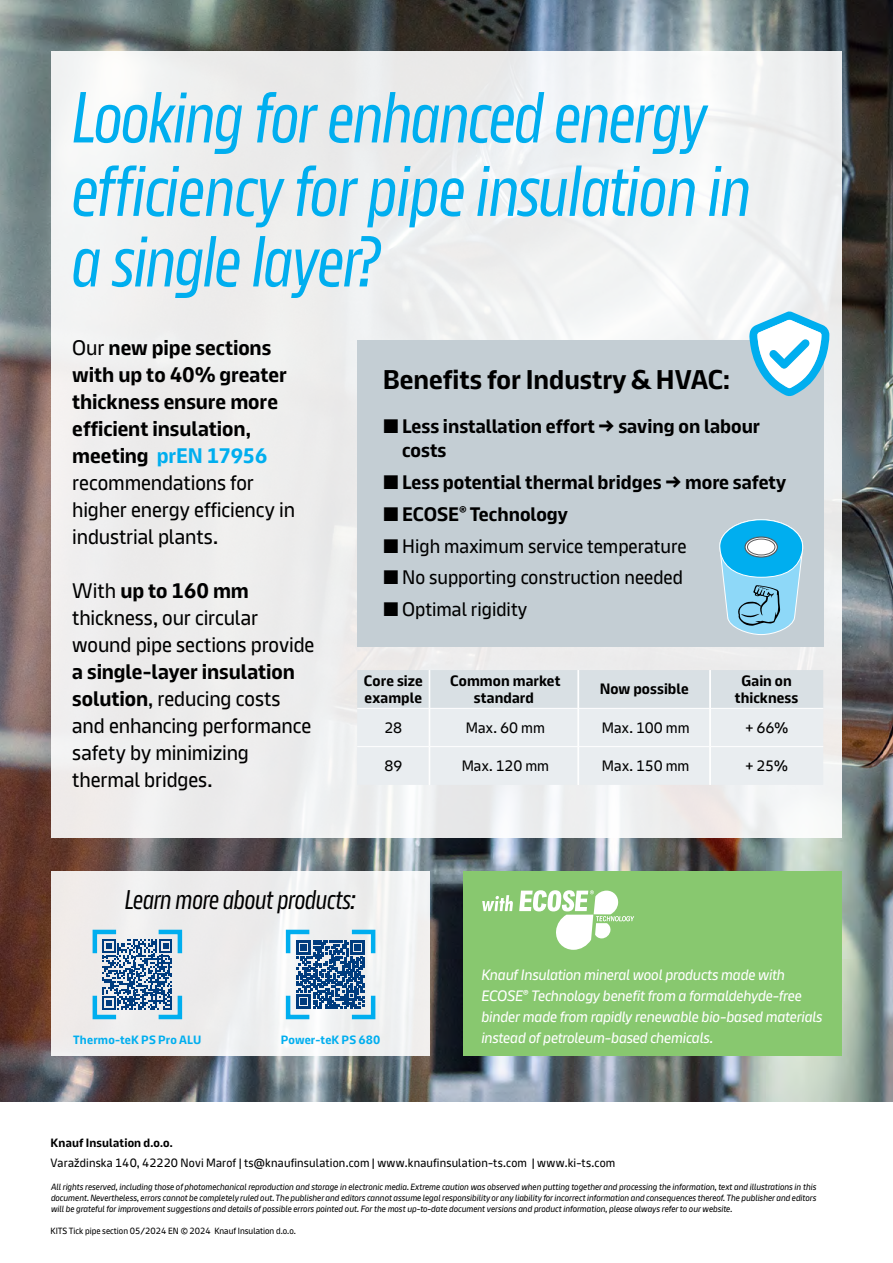
<style>
.page{position:relative;width:893px;height:1263px;background:#fff}
.page>*{position:absolute;margin:0;border:0;box-sizing:border-box;transform-origin:0 0}
.t1{font:72px/72px "Knauf Head";letter-spacing:-.015em;color:#00aeef}
.t2{font:700 27px "Knauf";color:#000}
.t3{font:27px "Knauf Head";letter-spacing:-.005em;color:#000}
.t4{font:21px/27px "Knauf";letter-spacing:-.005em;color:#000}
.t5{font:700 21px/27px "Knauf";letter-spacing:-.005em;color:#000}
.t6{font:700 19.5px/23.4px "Knauf";color:#000}
.t7{font:19.5px "Knauf";color:#000}
.t8{font:italic 15px/21px "Knauf";letter-spacing:-.01em;color:#fff}
.t9{font:700 15px/16.5px "Knauf";letter-spacing:.005em;color:#000;text-align:center}
.t10{font:15px "Knauf";color:#000}
.t11{font:12px "Knauf";letter-spacing:.015em;color:#000}
.t12{font:700 12px "Knauf";letter-spacing:.015em;color:#00aeef}
.t13{font:700 12px "Knauf";letter-spacing:.015em;color:#000}
.t14{font:italic 9px/10.8px "Knauf";color:#000;text-align:justify}
.t15{font:9px "Knauf";color:#000}
.s1{font-weight:400}
.s2{color:#00aeef}
.s3{font-weight:700}
</style>
<div class="page">
<img style="left:0;top:0;width:893px;height:1101px">
<div style="left:464px;top:871px;width:378px;height:185px;background:#88c86f"></div>
<div style="left:51px;top:51px;width:790px;height:787px;background:#eee"></div>
<svg style="left:357px;top:670px;width:466px;height:115px"></svg>
<hr style="left:429px;top:670px;width:1px;height:38px;background:#fff">
<hr style="left:430px;top:670px;width:1px;height:38px;background:#fff">
<hr style="left:578px;top:670px;width:1px;height:38px;background:#fff">
<hr style="left:710px;top:670px;width:1px;height:38px;background:#fff">
<hr style="left:429px;top:709px;width:1px;height:37px;background:#fff">
<hr style="left:430px;top:709px;width:1px;height:37px;background:#fff">
<hr style="left:578px;top:709px;width:1px;height:37px;background:#fff">
<hr style="left:710px;top:709px;width:1px;height:37px;background:#fff">
<hr style="left:429px;top:747px;width:1px;height:38px;background:#fff">
<hr style="left:430px;top:747px;width:1px;height:38px;background:#fff">
<hr style="left:578px;top:747px;width:1px;height:38px;background:#fff">
<hr style="left:710px;top:747px;width:1px;height:38px;background:#fff">
<hr style="left:357px;top:708px;width:72px;height:1px;background:#fff">
<hr style="left:429px;top:708px;width:149px;height:1px;background:#fff">
<hr style="left:578px;top:708px;width:132px;height:1px;background:#fff">
<hr style="left:710px;top:708px;width:113px;height:1px;background:#fff">
<hr style="left:357px;top:746px;width:72px;height:1px;background:#fff">
<hr style="left:429px;top:746px;width:149px;height:1px;background:#fff">
<hr style="left:578px;top:746px;width:132px;height:1px;background:#fff">
<hr style="left:710px;top:746px;width:113px;height:1px;background:#fff">
<div style="left:51px;top:871px;width:378px;height:185px;background:#eeeded"></div>
<svg style="left:284px;top:927px;width:92px;height:94px"></svg>
<svg style="left:92px;top:929px;width:91px;height:91px"></svg>
<div style="left:357px;top:340px;width:466px;height:306px;background:#c4ced4"></div>
<svg style="left:749px;top:311px;width:80px;height:85px"></svg>
<svg style="left:482px;top:895px;width:31px;height:16px"></svg>
<svg style="left:519px;top:890px;width:115px;height:60px"></svg>
<svg style="left:719px;top:519px;width:84px;height:116px"></svg>
<h1 class="t1" style="left:72px;top:81px;width:680px">Looking for enhanced energy efficiency for pipe insulation in a single layer?</h1>
<h3 class="t5" style="left:72px;top:334px;width:224px"><span class="s1">Our</span> new pipe sections with up to 40% greater thickness ensure more efficient insulation, meeting <span class="s2">prEN 17956 </span><span class="s1">recommendations for higher energy efficiency in industrial plants.</span></h3>
<h3 class="t4" style="left:72px;top:577px;width:244px">With <span class="s3">up to 160 mm </span>thickness, our circular wound pipe sections provide</h3>
<h3 class="t4" style="left:72px;top:658px;width:240px"><span class="s3">a single-layer insulation solution</span>, reducing costs and enhancing performance safety by minimizing thermal bridges.</h3>
<h2 class="t2" style="left:383px;top:365px;width:349px">Benefits for Industry &amp; HVAC:</h2>
<h3 class="t6" style="left:402px;top:415px;width:359px;text-indent:-20px">■ Less installation effort → saving on labour costs</h3>
<h3 class="t6" style="left:383px;top:470px;width:405px">■ Less potential thermal bridges → more safety</h3>
<h3 class="t6" style="left:383px;top:502px;width:187px">■ ECOSE<sup>®</sup> Technology</h3>
<h3 class="t7" style="left:383px;top:535px;width:305px"><span class="s3">■</span> High maximum service temperature</h3>
<h3 class="t7" style="left:383px;top:567px;width:302px"><span class="s3">■</span> No supporting construction needed</h3>
<h3 class="t7" style="left:383px;top:599px;width:146px"><span class="s3">■</span> Optimal rigidity</h3>
<h3 class="t9" style="left:364px;top:672px;width:60px;text-align:left">Core size example</h3>
<h3 class="t9" style="left:450px;top:672px;width:112px">Common market standard</h3>
<h3 class="t9" style="left:600px;top:681px;width:91px">Now possible</h3>
<h3 class="t9" style="left:735px;top:672px;width:65px">Gain on thickness</h3>
<h3 class="t10" style="left:384px;top:719px;width:19px">28</h3>
<h3 class="t10" style="left:466px;top:719px;width:81px">Max. 60 mm</h3>
<h3 class="t10" style="left:602px;top:719px;width:89px">Max. 100 mm</h3>
<h3 class="t10" style="left:745px;top:719px;width:44px">+ 66%</h3>
<h3 class="t10" style="left:384px;top:757px;width:20px">89</h3>
<h3 class="t10" style="left:462px;top:757px;width:89px">Max. 120 mm</h3>
<h3 class="t10" style="left:602px;top:757px;width:89px">Max. 150 mm</h3>
<h3 class="t10" style="left:746px;top:757px;width:44px">+ 25%</h3>
<h2 class="t3" style="left:125px;top:885px;width:232px">Learn more about products:</h2>
<h3 class="t12" style="left:73px;top:1033px;width:130px">Thermo-teK PS Pro ALU</h3>
<h3 class="t12" style="left:281px;top:1033px;width:101px">Power-teK PS 680</h3>
<h3 class="t8" style="left:481px;top:964px;width:343px">Knauf Insulation mineral wool products made with ECOSE<sup>®</sup> Technology benefit from a formaldehyde-free binder made from rapidly renewable bio-based materials instead of petroleum-based chemicals.</h3>
<h3 class="t13" style="left:51px;top:1136px;width:124px">Knauf Insulation d.o.o.</h3>
<h3 class="t11" style="left:51px;top:1156px;width:566px">Varaždinska 140, 42220 Novi Marof | ts@knaufinsulation.com | www.knaufinsulation-ts.com | www.ki-ts.com</h3>
<p class="t14" style="left:51px;top:1182px;width:767px">All rights reserved, including those of photomechanical reproduction and storage in electronic media. Extreme caution was observed when putting together and processing the information, text and illustrations in this document. Nevertheless, errors cannot be completely ruled out. The publisher and editors cannot assume legal responsibility or any liability for incorrect information and consequences thereof. The publisher and editors will be grateful for improvement suggestions and details of possible errors pointed out. For the most up-to-date document versions and product information, please always refer to our website.</p>
<p class="t15" style="left:51px;top:1226px;width:247px">KITS Tick pipe section 05/2024 EN © 2024 Knauf Insulation d.o.o.</p>
</div>
